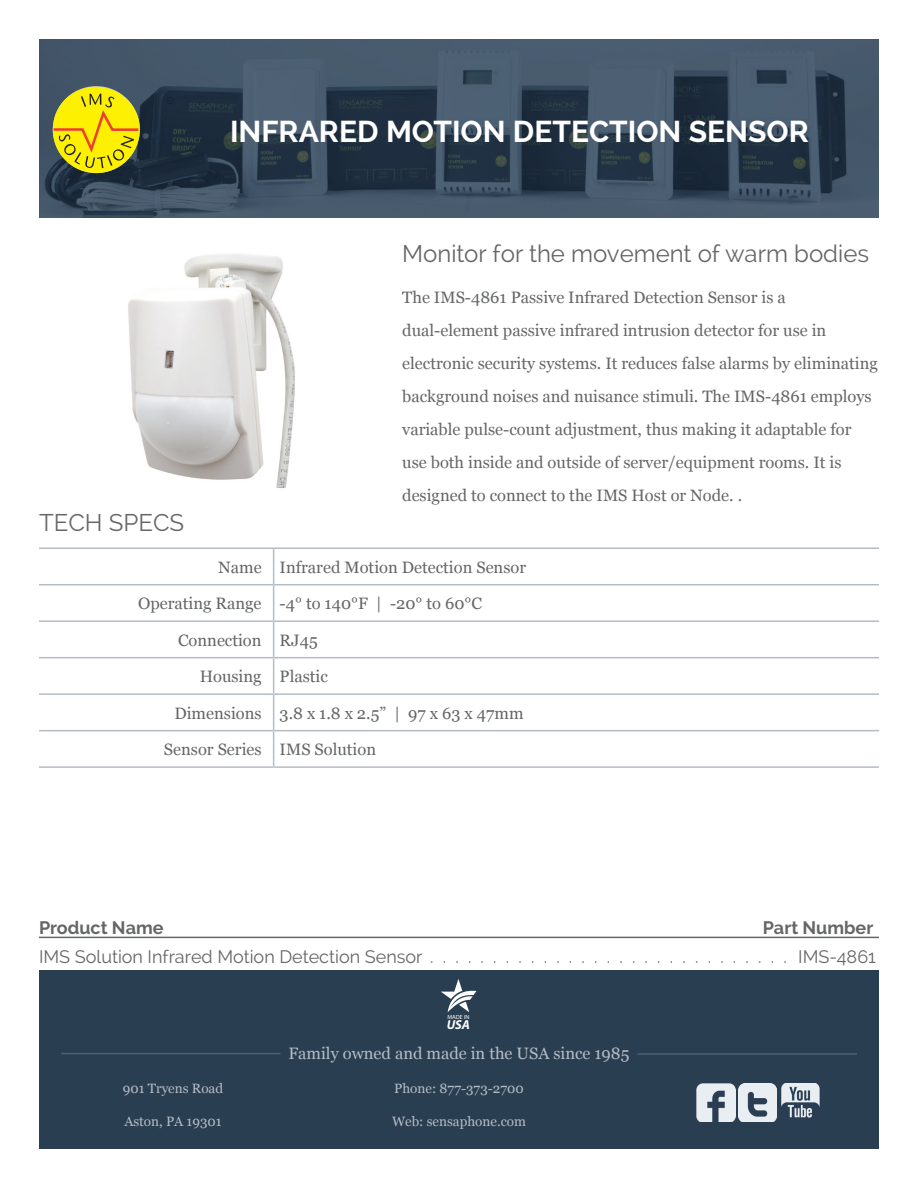
<style>
.page{position:relative;width:918px;height:1188px;background:#fff}
.page>*{position:absolute;margin:0;border:0;box-sizing:border-box;transform-origin:0 0}
.t1{font:700 30px "Raleway";color:#fff}
.t2{font:24px "Raleway";color:#656666}
.t3{font:18px "Raleway";color:#656666}
.t4{font:700 18px "Raleway";color:#656666}
.t5{font:16.5px/33px "Georgia";color:#656666}
.t6{font:16.5px "Georgia";color:#b5bcc4}
.t7{font:13.5px "Georgia";color:#b5bcc4}
.t8{font:italic 700 13.05px "Myriad Pro";color:#fff}
.t9{font:6px "Myriad Pro";color:#fff}
</style>
<div class="page">
<div style="left:39px;top:970px;width:840px;height:179px;background:#2a3e52"></div>
<svg style="left:441px;top:979px;width:35px;height:33px"></svg>
<hr style="left:61px;top:1053px;width:219px;height:1px;background:#4e5f70">
<hr style="left:637px;top:1053px;width:220px;height:2px;background:#4e5f70">
<img style="left:697px;top:1084px;width:38px;height:38px">
<img style="left:738px;top:1084px;width:39px;height:38px">
<img style="left:781px;top:1083px;width:39px;height:35px">
<img style="left:39px;top:39px;width:840px;height:179px">
<svg style="left:53px;top:86px;width:87px;height:87px"></svg>
<hr style="left:273px;top:549px;width:1px;height:35px;background:#b5bcc4">
<hr style="left:39px;top:584px;width:235px;height:1px;background:#b5bcc4">
<hr style="left:274px;top:584px;width:605px;height:1px;background:#b5bcc4">
<hr style="left:273px;top:585px;width:1px;height:35px;background:#b5bcc4">
<hr style="left:39px;top:620px;width:235px;height:2px;background:#b5bcc4">
<hr style="left:274px;top:620px;width:605px;height:2px;background:#b5bcc4">
<hr style="left:273px;top:622px;width:1px;height:35px;background:#b5bcc4">
<hr style="left:39px;top:657px;width:235px;height:1px;background:#b5bcc4">
<hr style="left:274px;top:657px;width:605px;height:1px;background:#b5bcc4">
<hr style="left:273px;top:658px;width:1px;height:35px;background:#b5bcc4">
<hr style="left:39px;top:693px;width:235px;height:2px;background:#b5bcc4">
<hr style="left:274px;top:693px;width:605px;height:2px;background:#b5bcc4">
<hr style="left:273px;top:695px;width:1px;height:35px;background:#b5bcc4">
<hr style="left:39px;top:730px;width:235px;height:1px;background:#b5bcc4">
<hr style="left:274px;top:730px;width:605px;height:1px;background:#b5bcc4">
<hr style="left:273px;top:731px;width:1px;height:35px;background:#b5bcc4">
<hr style="left:39px;top:766px;width:235px;height:2px;background:#b5bcc4">
<hr style="left:274px;top:766px;width:605px;height:2px;background:#b5bcc4">
<hr style="left:39px;top:548px;width:235px;height:1px;background:#b5bcc4">
<hr style="left:274px;top:548px;width:605px;height:1px;background:#b5bcc4">
<img style="left:128px;top:254px;width:167px;height:234px">
<hr style="left:39px;top:937px;width:840px;height:1px;background:#656666">
<h1 class="t1" style="left:230px;top:114px;width:580px">INFRARED MOTION DETECTION SENSOR</h1>
<h2 class="t2" style="left:39px;top:509px;width:147px">TECH SPECS</h2>
<h2 class="t2" style="left:402px;top:240px;width:468px">Monitor for the movement of warm bodies</h2>
<p class="t5" style="left:402px;top:281px;width:477px">The IMS-4861 Passive Infrared Detection Sensor is a dual-element passive infrared intrusion detector for use in electronic security systems. It reduces false alarms by eliminating background noises and nuisance stimuli. The IMS-4861 employs variable pulse-count adjustment, thus making it adaptable for use both inside and outside of server/equipment rooms. It is designed to connect to the IMS Host or Node. .</p>
<p class="t5" style="left:218px;top:550px;width:310px">Name Infrared Motion Detection Sensor</p>
<p class="t5" style="left:138px;top:587px;width:345px">Operating Range -4° to 140°F | -20° to 60°C</p>
<p class="t5" style="left:178px;top:623px;width:141px">Connection RJ45</p>
<p class="t5" style="left:200px;top:660px;width:130px">Housing Plastic</p>
<p class="t5" style="left:174px;top:696px;width:351px">Dimensions 3.8 x 1.8 x 2.5” | 97 x 63 x 47mm</p>
<p class="t5" style="left:164px;top:733px;width:214px">Sensor Series IMS Solution</p>
<p class="t4" style="left:39px;top:917px;width:126px">Product Name</p>
<p class="t4" style="left:763px;top:917px;width:112px">Part Number</p>
<p class="t3" style="left:39px;top:946px;width:838px">IMS Solution Infrared Motion Detection Sensor . . . . . . . . . . . . . . . . . . . . . . . . . . . . . IMS-4861</p>
<p class="t7" style="left:123px;top:1081px;width:102px">901 Tryens Road</p>
<p class="t7" style="left:124px;top:1114px;width:99px">Aston, PA 19301</p>
<p class="t9" style="left:447px;top:1013px;width:24px">MADE IN</p>
<p class="t8" style="left:447px;top:1016px;width:25px">USA</p>
<p class="t6" style="left:288px;top:1044px;width:343px">Family owned and made in the USA since 1985</p>
<p class="t7" style="left:394px;top:1081px;width:131px">Phone: 877-373-2700</p>
<p class="t7" style="left:392px;top:1114px;width:135px">Web: sensaphone.com</p>
</div>
